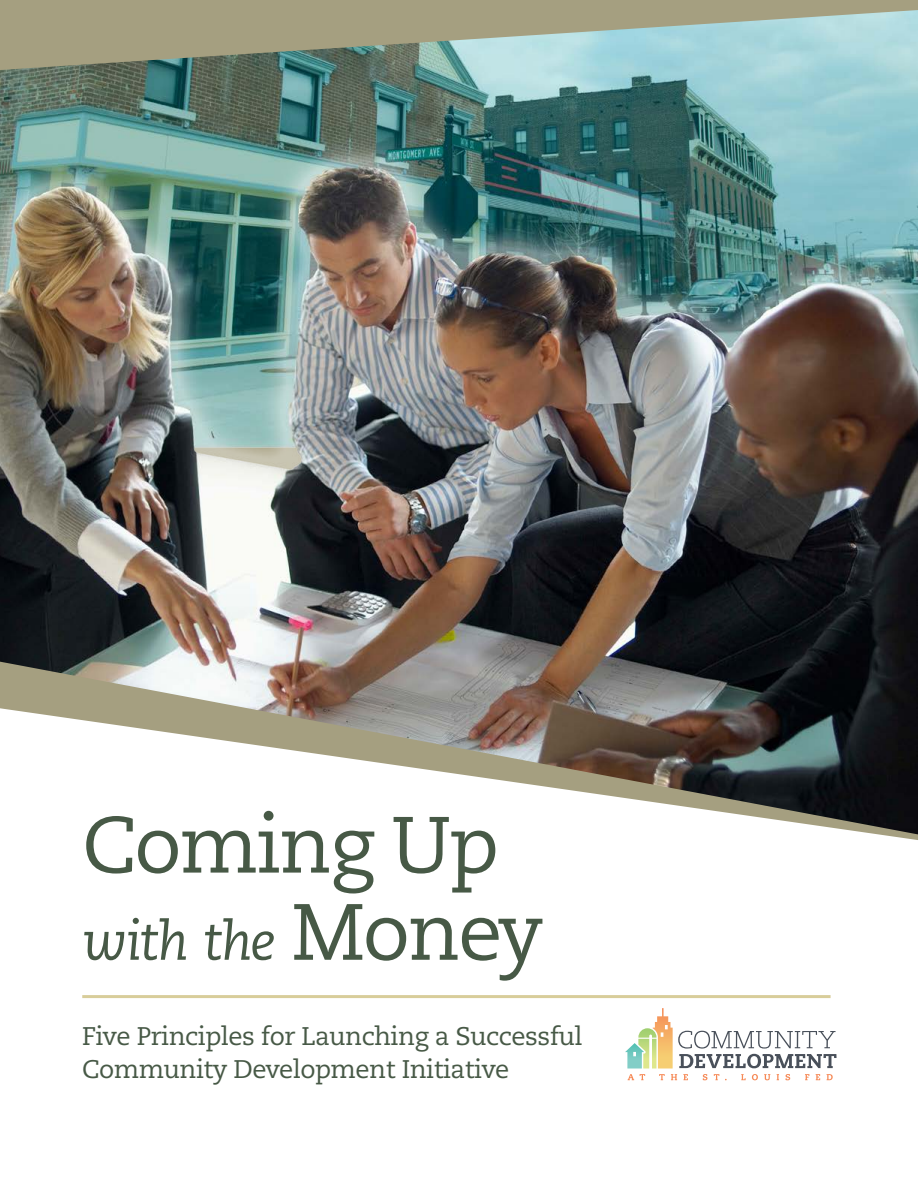
<style>
.page{position:relative;width:918px;height:1188px;background:#fff}
.page>*{position:absolute;margin:0;border:0;box-sizing:border-box;transform-origin:0 0}
.t1{font:79.5px "Caecilia LT Std";letter-spacing:-.03em;color:#475946}
.t2{font:italic 54px "Caecilia LT Std";letter-spacing:-.025em;color:#475946}
.t3{font:25.5px/33px "Caecilia LT Std";letter-spacing:-.02em;color:#475946}
.s1{font-style:normal;font-size:79.5px}
</style>
<div class="page">
<img style="left:0;top:10px;width:918px;height:824px">
<hr style="left:82px;top:995px;width:749px;height:3px;background:#d8cd9a">
<svg style="left:625px;top:1008px;width:212px;height:72px"></svg>
<h1 class="t1" style="left:82px;top:799px;width:418px">Coming Up</h1>
<h2 class="t2" style="left:82px;top:910px;width:462px">with the <span class="s1">Money</span></h2>
<p class="t3" style="left:82px;top:1020px;width:502px">Five Principles for Launching a Successful<br>Community Development Initiative</p>
</div>
